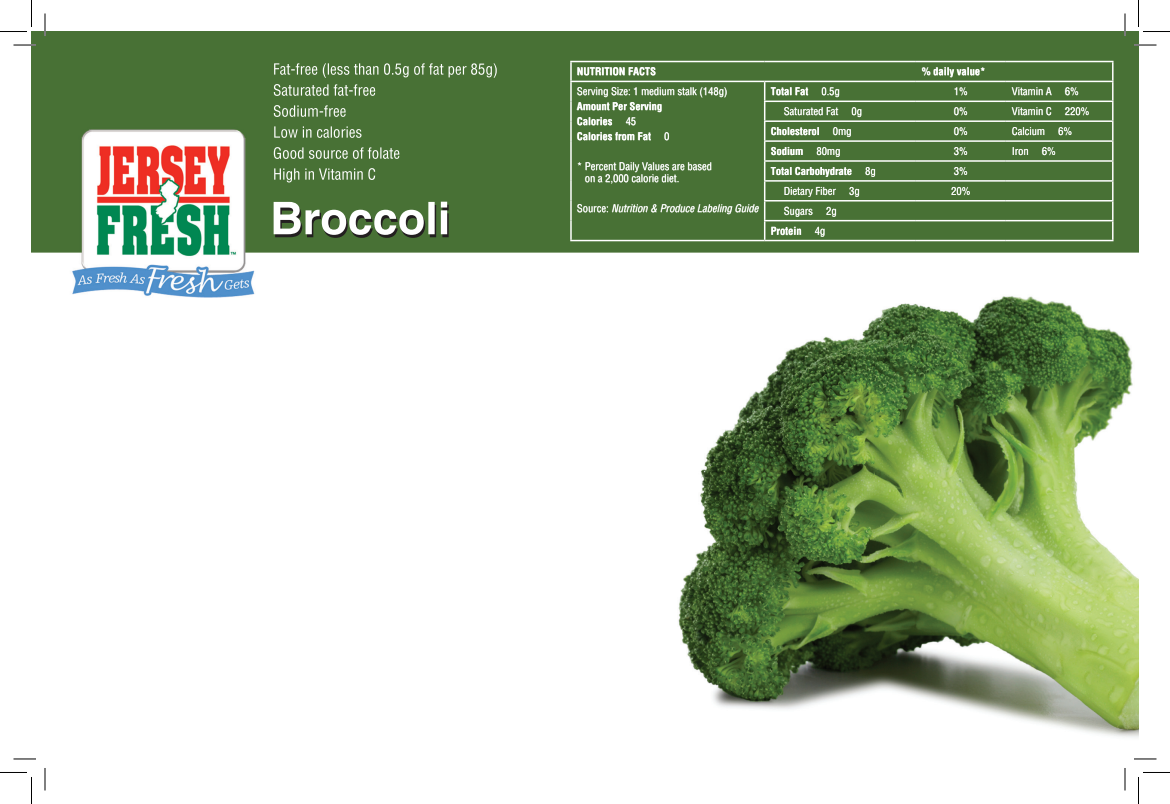
<style>
.page{position:relative;width:1170px;height:804px;background:#fff}
.page>*{position:absolute;margin:0;border:0;box-sizing:border-box;transform-origin:0 0}
.t1{font:condensed 10.5px "Helvetica";color:#fff}
.t2{font:700 condensed 10.5px "Helvetica";color:#fff}
.t3{font:italic condensed 10.5px "Helvetica";color:#fff}
.s1{font-weight:400}
.s2{font-style:normal}
</style>
<div class="page">
<img style="left:32px;top:32px;width:1106px;height:728px">
<svg style="left:274px;top:202px;width:175px;height:36px"></svg>
<hr style="left:570px;top:61px;width:195px;height:1px;background:#fff">
<hr style="left:765px;top:61px;width:151px;height:1px;background:#fff">
<hr style="left:916px;top:61px;width:90px;height:1px;background:#fff">
<hr style="left:1006px;top:61px;width:108px;height:1px;background:#fff">
<hr style="left:570px;top:240px;width:195px;height:1px;background:#fff">
<hr style="left:765px;top:81px;width:151px;height:1px;background:#fff">
<hr style="left:916px;top:81px;width:90px;height:1px;background:#fff">
<hr style="left:1006px;top:81px;width:108px;height:1px;background:#fff">
<hr style="left:764px;top:101px;width:152px;height:1px;background:#fff">
<hr style="left:916px;top:101px;width:90px;height:1px;background:#fff">
<hr style="left:1006px;top:101px;width:108px;height:1px;background:#fff">
<hr style="left:764px;top:120px;width:152px;height:2px;background:#fff">
<hr style="left:916px;top:120px;width:90px;height:2px;background:#fff">
<hr style="left:1006px;top:120px;width:108px;height:2px;background:#fff">
<hr style="left:764px;top:140px;width:152px;height:2px;background:#fff">
<hr style="left:916px;top:140px;width:90px;height:2px;background:#fff">
<hr style="left:1006px;top:140px;width:108px;height:2px;background:#fff">
<hr style="left:764px;top:160px;width:152px;height:2px;background:#fff">
<hr style="left:916px;top:160px;width:90px;height:2px;background:#fff">
<hr style="left:1006px;top:160px;width:108px;height:2px;background:#fff">
<hr style="left:764px;top:180px;width:152px;height:2px;background:#fff">
<hr style="left:916px;top:180px;width:90px;height:2px;background:#fff">
<hr style="left:1006px;top:180px;width:108px;height:2px;background:#fff">
<hr style="left:764px;top:200px;width:152px;height:1px;background:#fff">
<hr style="left:916px;top:200px;width:90px;height:1px;background:#fff">
<hr style="left:1006px;top:200px;width:108px;height:1px;background:#fff">
<hr style="left:764px;top:220px;width:152px;height:1px;background:#fff">
<hr style="left:916px;top:220px;width:90px;height:1px;background:#fff">
<hr style="left:1006px;top:220px;width:108px;height:1px;background:#fff">
<svg style="left:1112px;top:62px;width:2px;height:178px"></svg>
<hr style="left:765px;top:240px;width:151px;height:1px;background:#fff">
<hr style="left:916px;top:240px;width:90px;height:1px;background:#fff">
<hr style="left:1006px;top:240px;width:108px;height:1px;background:#fff">
<svg style="left:771px;top:227px;width:54px;height:9px"></svg>
<svg style="left:784px;top:206px;width:52px;height:11px"></svg>
<svg style="left:952px;top:187px;width:18px;height:8px"></svg>
<svg style="left:785px;top:187px;width:74px;height:10px"></svg>
<svg style="left:954px;top:167px;width:13px;height:8px"></svg>
<svg style="left:771px;top:167px;width:104px;height:10px"></svg>
<svg style="left:1013px;top:147px;width:42px;height:8px"></svg>
<svg style="left:954px;top:147px;width:13px;height:8px"></svg>
<svg style="left:771px;top:147px;width:69px;height:10px"></svg>
<svg style="left:1012px;top:127px;width:59px;height:8px"></svg>
<svg style="left:954px;top:127px;width:13px;height:8px"></svg>
<svg style="left:771px;top:127px;width:80px;height:10px"></svg>
<svg style="left:1012px;top:107px;width:77px;height:8px"></svg>
<svg style="left:954px;top:107px;width:13px;height:8px"></svg>
<svg style="left:784px;top:107px;width:77px;height:10px"></svg>
<svg style="left:1012px;top:87px;width:66px;height:8px"></svg>
<svg style="left:955px;top:87px;width:12px;height:8px"></svg>
<svg style="left:771px;top:87px;width:68px;height:10px"></svg>
<svg style="left:922px;top:67px;width:63px;height:10px"></svg>
<svg style="left:570px;top:62px;width:195px;height:178px;background:#577d46"></svg>
<svg style="left:274px;top:168px;width:101px;height:14px"></svg>
<svg style="left:274px;top:147px;width:125px;height:12px"></svg>
<svg style="left:274px;top:126px;width:87px;height:12px"></svg>
<svg style="left:274px;top:105px;width:72px;height:12px"></svg>
<svg style="left:274px;top:84px;width:101px;height:12px"></svg>
<svg style="left:274px;top:63px;width:223px;height:15px;background:#6d8e5e"></svg>
<hr style="left:14px;top:44px;width:22px;height:2px;background:#fff">
<hr style="left:1134px;top:44px;width:22px;height:2px;background:#fff">
<hr style="left:44px;top:13px;width:2px;height:23px;background:#fff">
<hr style="left:1124px;top:13px;width:2px;height:23px;background:#fff">
<svg style="left:14px;top:45px;width:22px;height:1px"></svg>
<svg style="left:1134px;top:45px;width:22px;height:1px"></svg>
<svg style="left:14px;top:758px;width:22px;height:1px"></svg>
<svg style="left:1134px;top:758px;width:22px;height:1px"></svg>
<svg style="left:45px;top:13px;width:1px;height:23px"></svg>
<svg style="left:45px;top:768px;width:1px;height:22px"></svg>
<svg style="left:1125px;top:13px;width:1px;height:23px"></svg>
<svg style="left:1125px;top:768px;width:1px;height:22px"></svg>
<svg style="left:0;top:0;width:32px;height:32px"></svg>
<svg style="left:0;top:772px;width:32px;height:32px"></svg>
<svg style="left:1138px;top:0;width:32px;height:32px"></svg>
<svg style="left:1138px;top:772px;width:32px;height:32px"></svg>
<p class="t2" style="left:577px;top:65px;width:81px">NUTRITION FACTS</p>
<p class="t2" style="left:922px;top:65px;width:65px">% daily value*</p>
<p class="t1" style="left:577px;top:85px;width:152px">Serving Size: 1 medium stalk (148g)</p>
<p class="t2" style="left:577px;top:99px;width:87px">Amount Per Serving</p>
<p class="t2" style="left:577px;top:114px;width:61px">Calories <span class="s1">45</span></p>
<p class="t2" style="left:577px;top:129px;width:94px">Calories from Fat <span class="s1">0</span></p>
<p class="t1" style="left:577px;top:160px;width:136px">* Percent Daily Values are based</p>
<p class="t1" style="left:585px;top:172px;width:96px">on a 2,000 calorie diet.</p>
<p class="t3" style="left:577px;top:201px;width:183px"><span class="s2">Source:</span> Nutrition &amp; Produce Labeling Guide</p>
<p class="t2" style="left:771px;top:84px;width:71px">Total Fat <span class="s1">0.5g</span></p>
<p class="t1" style="left:954px;top:85px;width:15px">1%</p>
<p class="t1" style="left:1012px;top:85px;width:69px">Vitamin A 6%</p>
<p class="t1" style="left:784px;top:104px;width:56px">Saturated Fat</p>
<p class="t1" style="left:851px;top:104px;width:12px">0g</p>
<p class="t1" style="left:954px;top:104px;width:15px">0%</p>
<p class="t1" style="left:1012px;top:104px;width:79px">Vitamin C 220%</p>
<p class="t2" style="left:771px;top:124px;width:82px">Cholesterol <span class="s1">0mg</span></p>
<p class="t1" style="left:954px;top:124px;width:15px">0%</p>
<p class="t1" style="left:1012px;top:124px;width:35px">Calcium</p>
<p class="t1" style="left:1058px;top:124px;width:15px">6%</p>
<p class="t2" style="left:771px;top:144px;width:71px">Sodium <span class="s1">80mg</span></p>
<p class="t1" style="left:954px;top:144px;width:15px">3%</p>
<p class="t1" style="left:1012px;top:144px;width:18px">Iron</p>
<p class="t1" style="left:1042px;top:144px;width:15px">6%</p>
<p class="t2" style="left:771px;top:164px;width:106px">Total Carbohydrate <span class="s1">8g</span></p>
<p class="t1" style="left:954px;top:164px;width:15px">3%</p>
<p class="t1" style="left:784px;top:184px;width:54px">Dietary Fiber</p>
<p class="t1" style="left:849px;top:184px;width:12px">3g</p>
<p class="t1" style="left:951px;top:184px;width:21px">20%</p>
<p class="t1" style="left:784px;top:204px;width:31px">Sugars</p>
<p class="t1" style="left:826px;top:204px;width:12px">2g</p>
<p class="t2" style="left:771px;top:224px;width:56px">Protein <span class="s1">4g</span></p>
</div>
